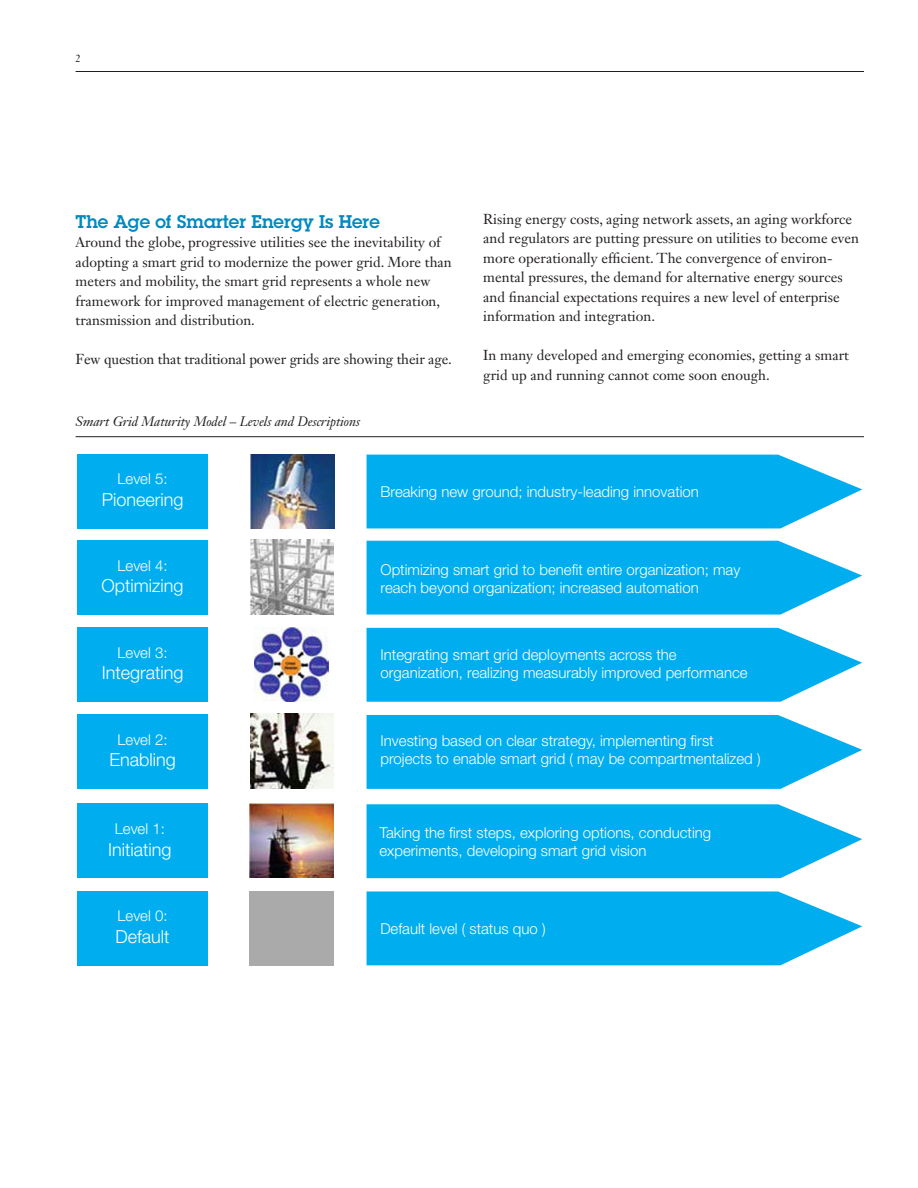
<style>
.page{position:relative;width:918px;height:1188px;background:#fff}
.page>*{position:absolute;margin:0;border:0;box-sizing:border-box;transform-origin:0 0}
.t1{font:300 18px "Helvetica Neue LT Std";color:#fff}
._2A_head__color{font:600 18px "Lubalin Graph Std";color:#008ac0}
.t2{font:300 15px/18px "Helvetica Neue LT Std";color:#fff}
._2C_body{font:14.25px/19.5px "Janson Text LT Std";color:#231f20}
._2E_figure_caption{font:italic 13.5px "Janson Text LT Std";letter-spacing:-.005em;color:#231f20}
.t3{font:10.5px "Janson Text LT Std";color:#231f20}
</style>
<div class="page">
<hr style="left:76px;top:71px;width:788px;height:1px;background:#231f20">
<img style="left:250px;top:804px;width:84px;height:74px">
<img style="left:251px;top:714px;width:83px;height:74px">
<img style="left:254px;top:627px;width:75px;height:75px">
<img style="left:251px;top:540px;width:83px;height:74px">
<svg style="left:367px;top:455px;width:495px;height:73px;background:#12b4f0"></svg>
<svg style="left:367px;top:541px;width:495px;height:74px;background:#14b4f0"></svg>
<svg style="left:367px;top:628px;width:495px;height:74px;background:#14b4f0"></svg>
<svg style="left:367px;top:715px;width:495px;height:74px;background:#13b4f0"></svg>
<svg style="left:367px;top:804px;width:495px;height:74px;background:#14b4f0"></svg>
<svg style="left:367px;top:891px;width:495px;height:74px;background:#14b4f0"></svg>
<div style="left:77px;top:454px;width:131px;height:74px;background:#00aeef"></div>
<div style="left:77px;top:540px;width:131px;height:75px;background:#00aeef"></div>
<div style="left:77px;top:627px;width:131px;height:75px;background:#00aeef"></div>
<div style="left:77px;top:714px;width:131px;height:75px;background:#00aeef"></div>
<div style="left:77px;top:804px;width:131px;height:74px;background:#00aeef"></div>
<div style="left:77px;top:891px;width:131px;height:74px;background:#00aeef"></div>
<img style="left:251px;top:454px;width:83px;height:74px">
<hr style="left:76px;top:436px;width:788px;height:1px;background:#231f20">
<p class="t3" style="left:76px;top:52px;width:7px">2</p>
<p class="_2A_head__color" style="left:76px;top:210px;width:306px">The Age of Smarter Energy Is Here</p>
<p class="_2C_body" style="left:76px;top:233px;width:378px">Around the globe, progressive utilities see the inevitability of adopting a smart grid to modernize the power grid. More than meters and mobility, the smart grid represents a whole new framework for improved management of electric generation, transmission and distribution.</p>
<p class="_2C_body" style="left:76px;top:350px;width:378px">Few question that traditional power grids are showing their age.</p>
<p class="_2E_figure_caption" style="left:76px;top:413px;width:286px">Smart Grid Maturity Model – Levels and Descriptions</p>
<p class="_2C_body" style="left:483px;top:209px;width:377px">Rising energy costs, aging network assets, an aging workforce and regulators are putting pressure on utilities to become even more operationally efficient. The convergence of environ&shy;mental pressures, the demand for alternative energy sources and financial expectations requires a new level of enterprise information and integration.</p>
<p class="_2C_body" style="left:483px;top:345px;width:367px">In many developed and emerging economies, getting a smart grid up and running cannot come soon enough.</p>
<p class="t2" style="left:118px;top:470px;width:52px">Level 5:</p>
<p class="t1" style="left:102px;top:489px;width:83px">Pioneering</p>
<p class="t2" style="left:118px;top:556px;width:52px">Level 4:</p>
<p class="t1" style="left:102px;top:575px;width:83px">Optimizing</p>
<p class="t2" style="left:118px;top:643px;width:52px">Level 3:</p>
<p class="t1" style="left:102px;top:662px;width:83px">Integrating</p>
<p class="t2" style="left:118px;top:730px;width:52px">Level 2:</p>
<p class="t1" style="left:109px;top:749px;width:68px">Enabling</p>
<p class="t2" style="left:115px;top:819px;width:52px">Level 1:</p>
<p class="t1" style="left:108px;top:838px;width:65px">Initiating</p>
<p class="t2" style="left:118px;top:907px;width:52px">Level 0:</p>
<p class="t1" style="left:116px;top:926px;width:55px">Default</p>
<p class="t2" style="left:381px;top:483px;width:320px">Breaking new ground; industry-leading innovation</p>
<p class="t2" style="left:381px;top:560px;width:361px">Optimizing smart grid to benefit entire organization; may reach beyond organization; increased automation</p>
<p class="t2" style="left:381px;top:645px;width:298px">Integrating smart grid deployments across the</p>
<p class="t2" style="left:381px;top:663px;width:369px">organization, realizing measurably improved performance</p>
<p class="t2" style="left:381px;top:731px;width:382px">Investing based on clear strategy, implementing first projects to enable smart grid ( may be compartmentalized )</p>
<p class="t2" style="left:380px;top:823px;width:333px">Taking the first steps, exploring options, conducting experiments, developing smart grid vision</p>
<p class="t2" style="left:380px;top:920px;width:167px">Default level ( status quo )</p>
</div>
